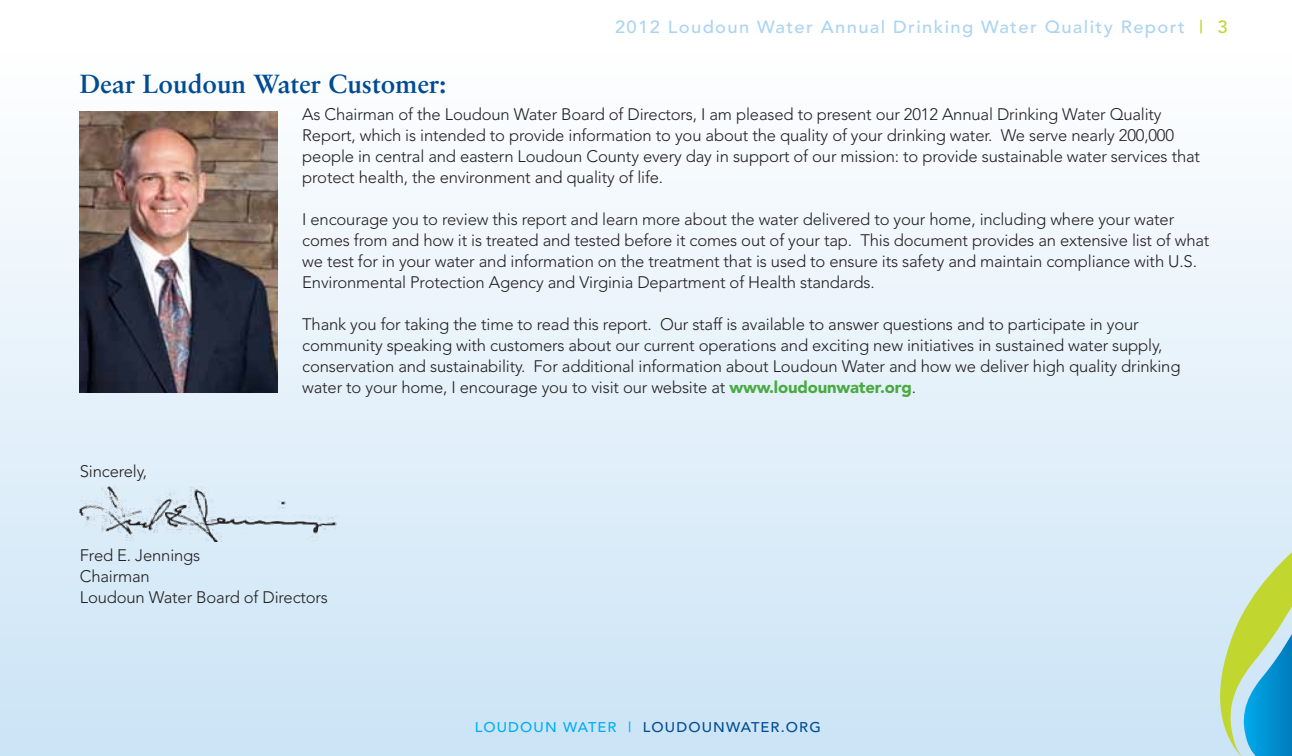
<style>
.page{position:relative;width:1292px;height:756px;background:#fff}
.page>*{position:absolute;margin:0;border:0;box-sizing:border-box;transform-origin:0 0}
.t1{font:700 26.25px "Sabon";color:#004b91}
.t2{font:500 17.5px "Avenir";letter-spacing:.075em;color:#acd4f1;scale:1.05 1}
.t3{font:300 16.62px/21px "Avenir";letter-spacing:-.01em;color:#231f20}
.t4{font:500 14px "Avenir";letter-spacing:.17em;color:#004b91;scale:1.05 1}
.s1{color:#c1d72f}
.s2{font-weight:900;color:#49aa42}
.s3{color:#00aeef}
</style>
<div class="page">
<div style="left:0;top:52px;width:1292px;height:704px;background:linear-gradient(to bottom,#fefefe,#cbe4f6)"></div>
<svg style="left:1206px;top:490px;width:86px;height:266px;background:#acd5c7"></svg>
<img style="left:80px;top:111px;width:197px;height:282px">
<img style="left:80px;top:486px;width:256px;height:56px">
<p class="t2" style="left:615px;top:17px;width:585px">2012 Loudoun Water Annual Drinking Water Quality Report <span class="s1">| 3</span></p>
<h1 class="t1" style="left:80px;top:67px;width:368px">Dear Loudoun Water Customer:</h1>
<p class="t3" style="left:302px;top:104px;width:899px">As Chairman of the Loudoun Water Board of Directors, I am pleased to present our 2012 Annual Drinking Water Quality Report, which is intended to provide information to you about the quality of your drinking water. We serve nearly 200,000 people in central and eastern Loudoun County every day in support of our mission: to provide sustainable water services that protect health, the environment and quality of life.</p>
<p class="t3" style="left:302px;top:209px;width:908px">I encourage you to review this report and learn more about the water delivered to your home, including where your water comes from and how it is treated and tested before it comes out of your tap. This document provides an extensive list of what we test for in your water and information on the treatment that is used to ensure its safety and maintain compliance with U.S.<br>Environmental Protection Agency and Virginia Department of Health standards.</p>
<p class="t3" style="left:302px;top:314px;width:879px">Thank you for taking the time to read this report. Our staff is available to answer questions and to participate in your community speaking with customers about our current operations and exciting new initiatives in sustained water supply, conservation and sustainability. For additional information about Loudoun Water and how we deliver high quality drinking water to your home, I encourage you to visit our website at <span class="s2">www.loudounwater.org</span>.</p>
<p class="t3" style="left:80px;top:461px;width:69px">Sincerely,</p>
<p class="t3" style="left:80px;top:545px;width:250px">Fred E. Jennings<br>Chairman<br>Loudoun Water Board of Directors</p>
<p class="t4" style="left:475px;top:719px;width:331px"><span class="s3">Loudoun Water |</span> loudounwater.org</p>
</div>
